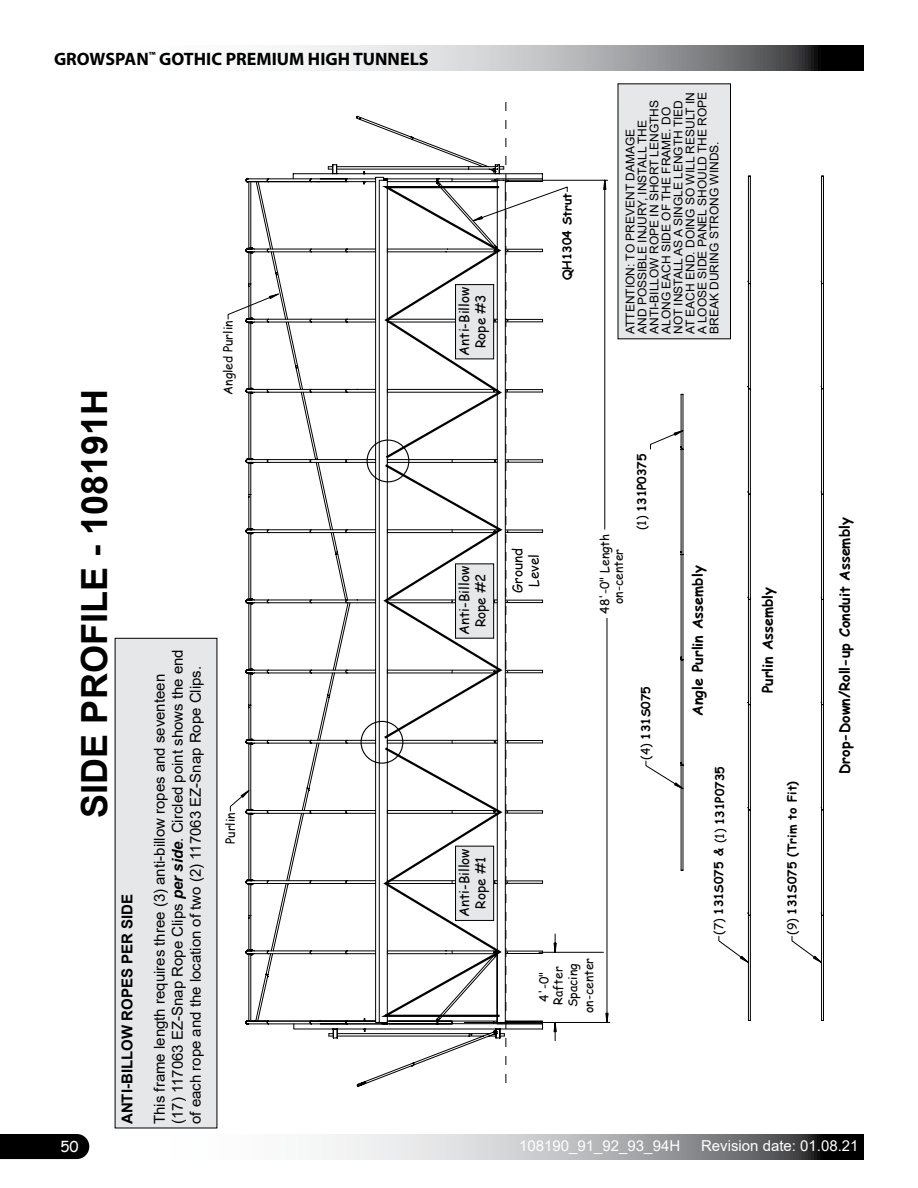
<style>
.page{position:relative;width:918px;height:1188px;background:#fff}
.page>*{position:absolute;margin:0;border:0;box-sizing:border-box;transform-origin:0 0}
.t1{font:700 36px "Arial";color:#000}
.t2{font:700 18px "Myriad Pro";color:#000}
.t3{font:15px/18px "Arial";color:#000}
.t4{font:15px "Arial";color:#fff}
.t5{font:700 15px "Arial";color:#000}
.t6{font:15px "Comic Sans MS";color:#fff}
.t7{font:700 14.25px "Comic Sans MS";color:#000}
.t8{font:13.5px/16.2px "Comic Sans MS";color:#000;text-align:center}
.t9{font:700 12.15px "Comic Sans MS";color:#000}
.t10{font:12.15px/14.4px "Comic Sans MS";color:#000;text-align:center}
.t11{font:12px/12px "Arial";color:#000}
.s1{font-weight:700;font-style:italic}
.s2{font-weight:400}
</style>
<div class="page">
<svg style="left:292px;top:45px;width:572px;height:25px;background:#a1a2a3"></svg>
<svg style="left:322px;top:1134px;width:542px;height:25px;background:#a1a2a3"></svg>
<div style="left:0;top:1134px;width:89px;height:25px;background:#000"></div>
<svg style="left:747px;top:176px;width:4px;height:845px;background:#7d7d7d"></svg>
<svg style="left:604px;top:178px;width:145px;height:845px"></svg>
<svg style="left:267px;top:178px;width:26px;height:846px"></svg>
<svg style="left:604px;top:180px;width:6px;height:843px"></svg>
<svg style="left:650px;top:430px;width:33px;height:19px"></svg>
<svg style="left:646px;top:761px;width:37px;height:28px"></svg>
<svg style="left:719px;top:936px;width:30px;height:27px"></svg>
<svg style="left:792px;top:176px;width:32px;height:845px"></svg>
<svg style="left:228px;top:274px;width:51px;height:747px"></svg>
<svg style="left:293px;top:102px;width:311px;height:981px"></svg>
<div style="left:618px;top:84px;width:112px;height:255px;background:#e6e7e8"></div>
<div style="left:618px;top:83px;width:113px;height:256px;border:1px solid #000"></div>
<div style="left:115px;top:638px;width:102px;height:490px;background:#e6e7e8"></div>
<h2 class="t2" style="left:54px;top:47px;width:376px">GROWSPAN<sup>™</sup> GOTHIC PREMIUM HIGH TUNNELS</h2>
<h1 class="t1" style="left:69px;top:818px;width:430px;rotate:-90deg">SIDE PROFILE - 108191H</h1>
<p class="t5" style="left:117px;top:1124px;width:232px;rotate:-90deg">ANTI-BILLOW ROPES PER SIDE</p>
<p class="t10" style="left:222px;top:395px;width:76px;rotate:-90deg">Angled Purlin</p>
<p class="t3" style="left:150px;top:1124px;width:476px;rotate:-90deg">This frame length requires three (3) anti-billow ropes and seventeen (17) 117063 EZ-Snap Rope Clips <span class="s1">per side</span>. Circled point shows the end of each rope and the location of two (2) 117063 EZ-Snap Rope Clips.</p>
<p class="t10" style="left:224px;top:844px;width:33px;rotate:-90deg">Purlin</p>
<p class="t8" style="left:456px;top:356px;width:70px;rotate:-90deg">Anti-Billow<br>Rope #3</p>
<p class="t9" style="left:562px;top:280px;width:89px;rotate:-90deg">QH1304 Strut</p>
<p class="t11" style="left:624px;top:334px;width:244px;rotate:-90deg">ATTENTION: TO PREVENT DAMAGE<br>AND POSSIBLE INJURY, INSTALL THE<br>ANTI-BILLOW ROPE IN SHORT LENGTHS<br>ALONG EACH SIDE OF THE FRAME. DO<br>NOT INSTALL AS A SINGLE LENGTH TIED<br>AT EACH END. DOING SO WILL RESULT IN<br>A LOOSE SIDE PANEL SHOULD THE ROPE<br>BREAK DURING STRONG WINDS.</p>
<p class="t8" style="left:456px;top:635px;width:70px;rotate:-90deg">Anti-Billow<br>Rope #2</p>
<p class="t8" style="left:509px;top:593px;width:46px;rotate:-90deg">Ground<br>Level</p>
<p class="t10" style="left:599px;top:614px;width:81px;line-height:14px;rotate:-90deg">48'-0" Length on-center</p>
<p class="t9" style="left:636px;top:530px;width:78px;rotate:-90deg"><span class="s2">(1)</span> 131P0375</p>
<p class="t9" style="left:641px;top:760px;width:75px;rotate:-90deg"><span class="s2">(4)</span> 131S075</p>
<p class="t8" style="left:456px;top:917px;width:70px;rotate:-90deg">Anti-Billow<br>Rope #1</p>
<p class="t10" style="left:583px;top:1013px;width:57px;rotate:-90deg">on-center</p>
<p class="t10" style="left:538px;top:1007px;width:45px;rotate:-90deg">4'-0"<br>Rafter<br>Spacing</p>
<p class="t7" style="left:691px;top:716px;width:152px;rotate:-90deg">Angle Purlin Assembly</p>
<p class="t9" style="left:714px;top:935px;width:170px;rotate:-90deg"><span class="s2">(7)</span> 131S075 &amp; <span class="s2">(1)</span> 131P0735</p>
<p class="t7" style="left:762px;top:693px;width:108px;rotate:-90deg">Purlin Assembly</p>
<p class="t9" style="left:787px;top:935px;width:155px;rotate:-90deg"><span class="s2">(9)</span> 131S075 (Trim to Fit)</p>
<p class="t7" style="left:839px;top:774px;width:258px;rotate:-90deg">Drop-Down/Roll-up Conduit Assembly</p>
<p class="t6" style="left:61px;top:1135px;width:20px">50</p>
<p class="t4" style="left:519px;top:1135px;width:162px">108190_91_92_93_94H</p>
<p class="t4" style="left:701px;top:1135px;width:159px">Revision date: 01.08.21</p>
</div>
